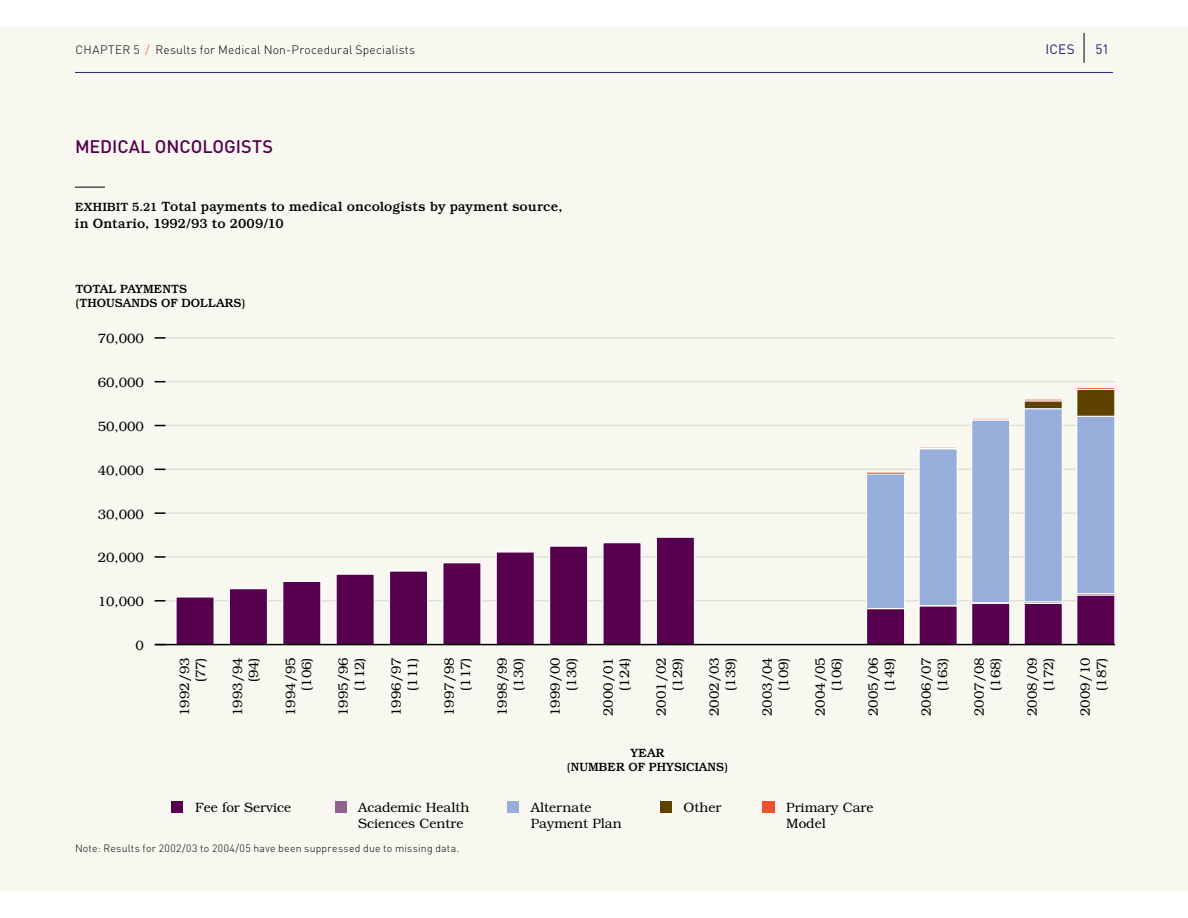
<style>
.page{position:relative;width:1188px;height:918px;background:#fff}
.page>*{position:absolute;margin:0;border:0;box-sizing:border-box;transform-origin:0 0}
.t1{font:500 18px "DIN";color:#56004e}
.t2{font:300 13.5px/16.2px "Bookman";color:#000;text-align:right}
.author_-_2_columns{font:500 13.5px/16.5px "Bookman";letter-spacing:.01em;color:#000}
.t3{font:13.5px "DIN";letter-spacing:.01em;color:#1e2171}
.t4{font:500 12px/14.4px "Bookman";color:#000;text-align:center}
.t5{font:300 12px "DIN";letter-spacing:.015em;color:#000}
.t6{font:300 10.5px "DIN";letter-spacing:.025em;color:#000}
.s1{color:#f05133}
.s2{font-size:12px}
</style>
<div class="page">
<div style="left:0;top:27px;width:1188px;height:864px;background:#f9f8f0"></div>
<hr style="left:75px;top:187px;width:30px;height:1px;background:#000">
<hr style="left:75px;top:72px;width:1038px;height:1px;background:#1e2171">
<hr style="left:1084px;top:33px;width:1px;height:30px;background:#000">
<hr style="left:155px;top:600px;width:960px;height:2px;background:#e6e7e8">
<hr style="left:155px;top:556px;width:960px;height:2px;background:#e6e7e8">
<hr style="left:155px;top:512px;width:960px;height:2px;background:#e6e7e8">
<hr style="left:155px;top:469px;width:960px;height:1px;background:#e6e7e8">
<hr style="left:155px;top:425px;width:960px;height:1px;background:#e6e7e8">
<hr style="left:155px;top:381px;width:960px;height:1px;background:#e6e7e8">
<hr style="left:155px;top:337px;width:960px;height:2px;background:#e6e7e8">
<div style="left:176px;top:597px;width:38px;height:48px;background:#56004e"></div>
<hr style="left:229px;top:588px;width:38px;height:1px;background:#fff">
<div style="left:229px;top:589px;width:38px;height:56px;background:#56004e"></div>
<div style="left:229px;top:589px;width:38px;height:56px;border:1px solid #fff"></div>
<div style="left:283px;top:581px;width:38px;height:64px;background:#56004e"></div>
<div style="left:336px;top:574px;width:38px;height:71px;background:#56004e"></div>
<div style="left:390px;top:571px;width:38px;height:74px;background:#56004e"></div>
<div style="left:389px;top:571px;width:39px;height:74px;border:1px solid #fff"></div>
<div style="left:443px;top:563px;width:38px;height:82px;background:#56004e"></div>
<div style="left:496px;top:552px;width:38px;height:93px;background:#56004e"></div>
<div style="left:496px;top:552px;width:38px;height:93px;border:1px solid #fff"></div>
<div style="left:550px;top:546px;width:38px;height:99px;background:#56004e"></div>
<div style="left:550px;top:546px;width:38px;height:99px;border:1px solid #fff"></div>
<div style="left:603px;top:543px;width:38px;height:102px;background:#56004e"></div>
<div style="left:656px;top:537px;width:38px;height:108px;background:#56004e"></div>
<div style="left:656px;top:537px;width:38px;height:108px;border:1px solid #fff"></div>
<div style="left:867px;top:474px;width:38px;height:135px;background:#97adda"></div>
<div style="left:867px;top:474px;width:38px;height:135px;border:1px solid #fff"></div>
<div style="left:867px;top:608px;width:38px;height:1px;border:1px solid #fff"></div>
<div style="left:867px;top:609px;width:38px;height:36px;background:#56004e"></div>
<div style="left:919px;top:447px;width:38px;height:2px;border:1px solid #fff"></div>
<div style="left:919px;top:449px;width:38px;height:157px;background:#97adda"></div>
<div style="left:919px;top:449px;width:38px;height:157px;border:1px solid #fff"></div>
<div style="left:919px;top:606px;width:38px;height:39px;background:#56004e"></div>
<div style="left:972px;top:419px;width:38px;height:1px;border:1px solid #fff"></div>
<div style="left:972px;top:420px;width:38px;height:183px;background:#97adda"></div>
<div style="left:972px;top:420px;width:38px;height:183px;border:1px solid #fff"></div>
<div style="left:972px;top:603px;width:38px;height:42px;background:#56004e"></div>
<div style="left:972px;top:603px;width:38px;height:42px;border:1px solid #fff"></div>
<div style="left:1024px;top:401px;width:38px;height:8px;background:#5f4200"></div>
<div style="left:1024px;top:401px;width:38px;height:8px;border:1px solid #fff"></div>
<div style="left:1024px;top:409px;width:38px;height:193px;background:#97adda"></div>
<div style="left:1024px;top:409px;width:38px;height:193px;border:1px solid #fff"></div>
<div style="left:1024px;top:604px;width:38px;height:41px;background:#56004e"></div>
<div style="left:1024px;top:603px;width:38px;height:42px;border:1px solid #fff"></div>
<div style="left:1077px;top:390px;width:38px;height:26px;background:#5f4200"></div>
<div style="left:1077px;top:389px;width:38px;height:27px;border:1px solid #fff"></div>
<div style="left:1077px;top:416px;width:38px;height:178px;background:#97adda"></div>
<div style="left:1077px;top:416px;width:38px;height:178px;border:1px solid #fff"></div>
<div style="left:1077px;top:593px;width:38px;height:2px;border:1px solid #fff"></div>
<div style="left:1077px;top:595px;width:38px;height:50px;background:#56004e"></div>
<hr style="left:155px;top:644px;width:960px;height:1px;background:#000">
<div style="left:335px;top:801px;width:12px;height:12px;background:#8f638d"></div>
<div style="left:507px;top:801px;width:12px;height:12px;background:#97adda"></div>
<div style="left:171px;top:801px;width:12px;height:12px;background:#56004e"></div>
<div style="left:660px;top:801px;width:12px;height:12px;background:#5f4200"></div>
<div style="left:763px;top:801px;width:12px;height:12px;background:#f05133"></div>
<svg style="left:155px;top:600px;width:10px;height:2px"></svg>
<svg style="left:155px;top:556px;width:10px;height:2px"></svg>
<svg style="left:155px;top:512px;width:10px;height:2px"></svg>
<svg style="left:155px;top:337px;width:10px;height:2px"></svg>
<p class="t5" style="left:76px;top:42px;width:341px">CHAPTER 5 <span class="s1">/</span> Results for Medical Non-Procedural Specialists</p>
<p class="t3" style="left:1045px;top:41px;width:31px">ICES</p>
<p class="t3" style="left:1095px;top:40px;width:15px">51</p>
<p class="t1" style="left:75px;top:135px;width:200px">MEDICAL ONCOLOGISTS</p>
<p class="author_-_2_columns" style="left:75px;top:198px;width:489px"><span class="s2">EXHIBIT 5.21</span> Total payments to medical oncologists by payment source, in Ontario, 1992/93 to 2009/10</p>
<p class="t4" style="left:75px;top:281px;width:172px;text-align:left">TOTAL PAYMENTS (THOUSANDS OF DOLLARS)</p>
<p class="t2" style="left:98px;top:331px;width:48px">70,000</p>
<p class="t2" style="left:98px;top:375px;width:48px">60,000</p>
<p class="t2" style="left:98px;top:418px;width:48px">50,000</p>
<p class="t2" style="left:98px;top:462px;width:48px">40,000</p>
<p class="t2" style="left:98px;top:506px;width:48px">30,000</p>
<p class="t2" style="left:98px;top:550px;width:48px">20,000</p>
<p class="t2" style="left:98px;top:594px;width:48px">10,000</p>
<p class="t2" style="left:136px;top:637px;width:10px">0</p>
<p class="t2" style="left:176px;top:716px;width:60px;rotate:-90deg">1992/93 (77)</p>
<p class="t2" style="left:229px;top:716px;width:60px;rotate:-90deg">1993/94 (94)</p>
<p class="t2" style="left:282px;top:716px;width:60px;rotate:-90deg">1994/95 (106)</p>
<p class="t2" style="left:195px;top:799px;width:98px">Fee for Service</p>
<p class="t2" style="left:335px;top:716px;width:60px;rotate:-90deg">1995/96 (112)</p>
<p class="t2" style="left:388px;top:716px;width:60px;rotate:-90deg">1996/97 (111)</p>
<p class="t2" style="left:441px;top:716px;width:60px;rotate:-90deg">1997/98 (117)</p>
<p class="t2" style="left:494px;top:716px;width:60px;rotate:-90deg">1998/99 (130)</p>
<p class="t2" style="left:547px;top:716px;width:60px;rotate:-90deg">1999/00 (130)</p>
<p class="t2" style="left:600px;top:716px;width:60px;rotate:-90deg">2000/01 (124)</p>
<p class="t2" style="left:653px;top:716px;width:60px;rotate:-90deg">2001/02 (129)</p>
<p class="t2" style="left:706px;top:716px;width:60px;rotate:-90deg">2002/03 (139)</p>
<p class="t4" style="left:567px;top:746px;width:163px">YEAR<br>(NUMBER OF PHYSICIANS)</p>
<p class="t2" style="left:759px;top:716px;width:60px;rotate:-90deg">2003/04 (109)</p>
<p class="t2" style="left:812px;top:716px;width:60px;rotate:-90deg">2004/05 (106)</p>
<p class="t2" style="left:865px;top:716px;width:60px;rotate:-90deg">2005/06 (149)</p>
<p class="t2" style="left:358px;top:799px;width:113px;text-align:left">Academic Health<br>Sciences Centre</p>
<p class="t2" style="left:531px;top:799px;width:92px;text-align:left">Alternate<br>Payment Plan</p>
<p class="t2" style="left:684px;top:799px;width:39px">Other</p>
<p class="t2" style="left:786px;top:799px;width:89px;text-align:left">Primary Care<br>Model</p>
<p class="t6" style="left:75px;top:842px;width:386px">Note: Results for 2002/03 to 2004/05 have been suppressed due to missing data.</p>
<p class="t2" style="left:918px;top:716px;width:60px;rotate:-90deg">2006/07 (163)</p>
<p class="t2" style="left:971px;top:716px;width:60px;rotate:-90deg">2007/08 (168)</p>
<p class="t2" style="left:1024px;top:716px;width:60px;rotate:-90deg">2008/09 (172)</p>
<p class="t2" style="left:1077px;top:716px;width:60px;rotate:-90deg">2009/10 (187)</p>
</div>
